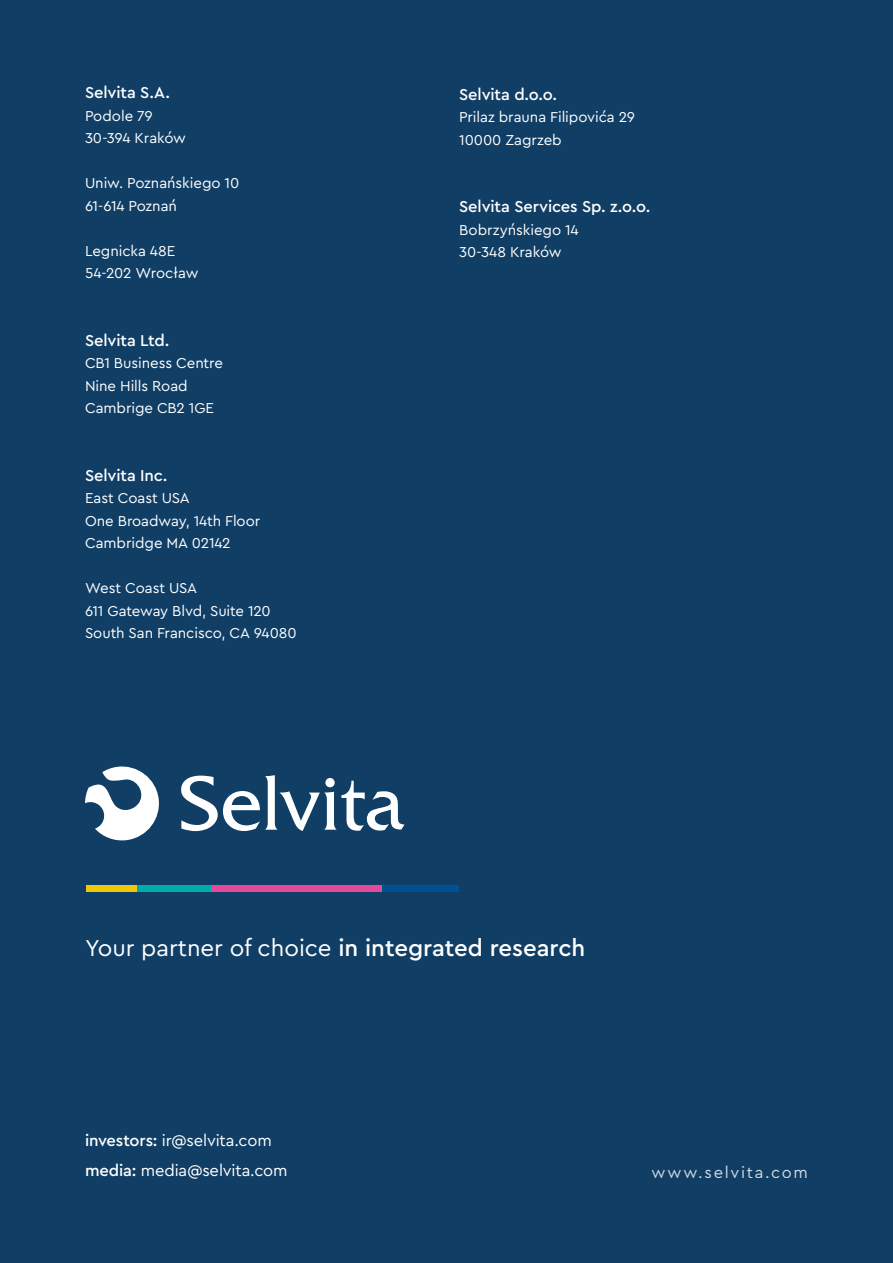
<style>
.page{position:relative;width:893px;height:1263px;background:#103e65}
.page>*{position:absolute;margin:0;border:0;box-sizing:border-box;transform-origin:0 0}
.t1{font:500 24px "Cera Pro";color:#fff}
.t2{font:500 21px "Cera Pro";color:#103e65}
.t3{font:500 16.5px "Cera Pro";letter-spacing:-.01em;color:#fff}
.t4{font:16.5px/30px "Cera Pro";letter-spacing:-.005em;color:#fff}
.t5{font:16.5px "Cera Pro";letter-spacing:.1em;color:#fff}
.t6{font:15px/22.5px "Cera Pro";letter-spacing:-.005em;color:#fff}
.s1{font-weight:400}
.s2{font-weight:500}
</style>
<div class="page">
<svg style="left:85px;top:766px;width:74px;height:75px"></svg>
<svg style="left:181px;top:775px;width:224px;height:56px"></svg>
<div style="left:382px;top:885px;width:77px;height:7px;background:#005193"></div>
<div style="left:208px;top:885px;width:174px;height:7px;background:#e5499a"></div>
<div style="left:137px;top:885px;width:73px;height:7px;background:#00aca9"></div>
<div style="left:86px;top:885px;width:51px;height:7px;background:#f0c808"></div>
<p class="t3" style="left:85px;top:82px;width:87px">Selvita S.A.</p>
<p class="t6" style="left:85px;top:104px;width:102px">Podole 79<br>30-394 Kraków</p>
<p class="t6" style="left:85px;top:171px;width:156px">Uniw. Poznańskiego 10<br>61-614 Poznań</p>
<p class="t6" style="left:85px;top:239px;width:115px">Legnicka 48E<br>54-202 Wrocław</p>
<p class="t3" style="left:85px;top:329px;width:86px">Selvita Ltd.</p>
<p class="t6" style="left:85px;top:351px;width:139px">CB1 Business Centre<br>Nine Hills Road<br>Cambrige CB2 1GE</p>
<p class="t3" style="left:85px;top:464px;width:84px">Selvita Inc.</p>
<p class="t6" style="left:85px;top:486px;width:177px">East Coast USA<br>One Broadway, 14th Floor<br>Cambridge MA 02142</p>
<p class="t6" style="left:85px;top:576px;width:213px">West Coast USA<br>611 Gateway Blvd, Suite 120<br>South San Francisco, CA 94080</p>
<p class="t3" style="left:459px;top:83px;width:99px">Selvita d.o.o.</p>
<p class="t6" style="left:459px;top:105px;width:177px">Prilaz brauna Filipovića 29<br>10000 Zagrzeb</p>
<p class="t3" style="left:459px;top:196px;width:193px">Selvita Services Sp. z.o.o.</p>
<p class="t6" style="left:459px;top:218px;width:121px">Bobrzyńskiego 14<br>30-348 Kraków</p>
<h1 class="t1" style="left:85px;top:932px;width:502px"><span class="s1">Your partner of choice</span> in integrated research</h1>
<p class="t4" style="left:85px;top:1125px;width:204px"><span class="s2">investors:</span> ir@selvita.com <span class="s2">media:</span> media@selvita.com</p>
<h2 class="t2" style="left:783px;top:1156px;width:27px">⟶</h2>
<p class="t5" style="left:651px;top:1161px;width:158px">www.selvita.com</p>
</div>
